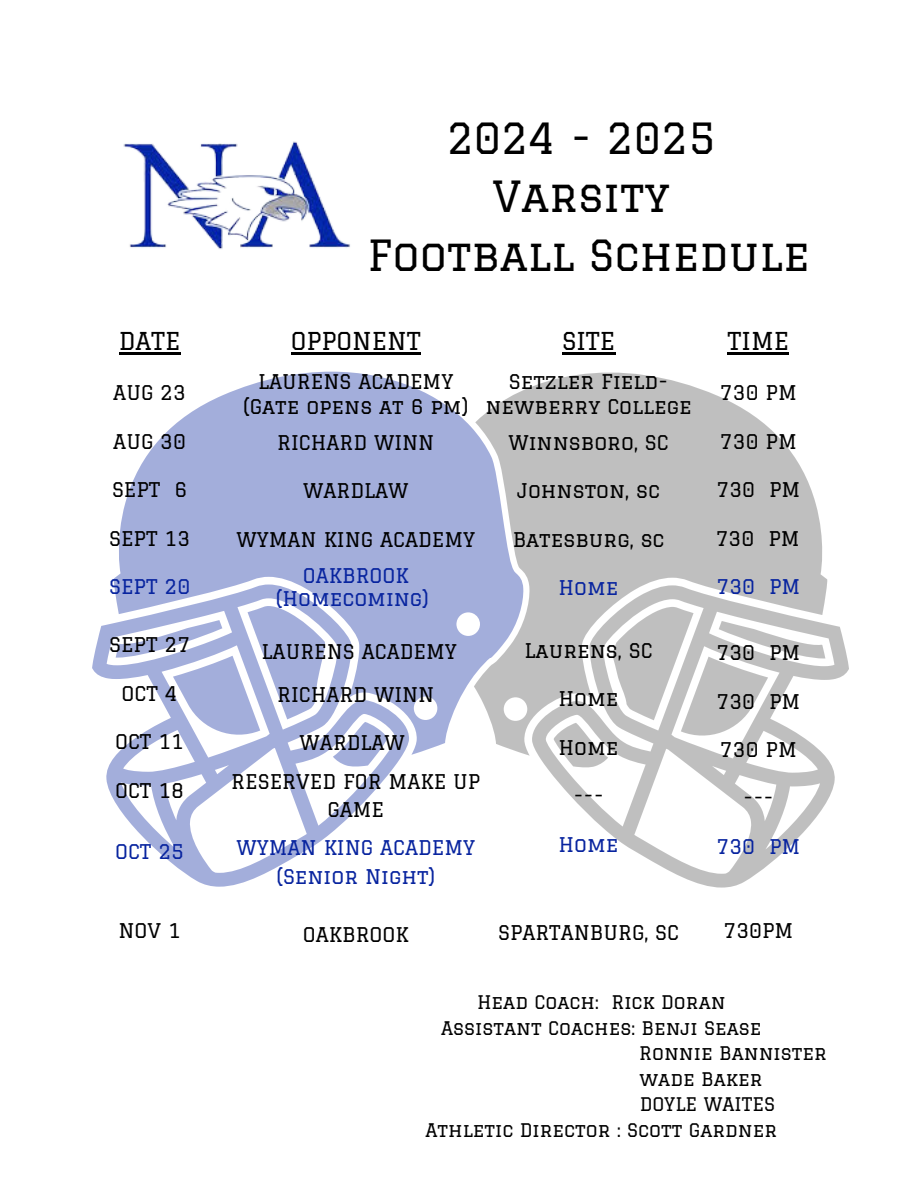
<style>
.page{position:relative;width:918px;height:1188px;background:#fff}
.page>*{position:absolute;margin:0;border:0;box-sizing:border-box;transform-origin:0 0}
.t1{font:42px/58.5px "Graduate";color:#000;text-align:center}
.t2{font:24.15px "Graduate";color:#000}
.t3{font:19.8px/28.2px "Graduate";color:#000;text-align:center}
.t4{font:19.8px/23.7px "Graduate";color:#08249f;text-align:center}
.t5{font:18.3px "Graduate";color:#000}
</style>
<div class="page">
<img style="left:123px;top:141px;width:227px;height:108px">
<svg style="left:524px;top:372px;width:304px;height:384px;background:#c7c7c7"></svg>
<svg style="left:531px;top:585px;width:318px;height:303px"></svg>
<svg style="left:114px;top:372px;width:410px;height:383px;fill:#a3aedb"></svg>
<svg style="left:92px;top:585px;width:318px;height:302px"></svg>
<hr style="left:119px;top:352px;width:62px;height:2px;background:#000">
<hr style="left:291px;top:352px;width:130px;height:2px;background:#000">
<hr style="left:728px;top:352px;width:61px;height:2px;background:#000">
<hr style="left:562px;top:352px;width:53px;height:2px;background:#000">
<p class="t2" style="left:119px;top:327px;width:63px">DATE</p>
<p class="t3" style="left:113px;top:379px;width:74px">AUG 23</p>
<p class="t3" style="left:113px;top:427px;width:74px">AUG 30</p>
<p class="t3" style="left:112px;top:475px;width:77px">SEPT 6</p>
<p class="t3" style="left:109px;top:524px;width:83px">SEPT 13</p>
<p class="t4" style="left:109px;top:574px;width:83px">SEPT 20</p>
<p class="t3" style="left:109px;top:631px;width:83px">SEPT 27</p>
<p class="t3" style="left:122px;top:679px;width:58px">OCT 4</p>
<p class="t3" style="left:115px;top:727px;width:71px">OCT 11</p>
<p class="t3" style="left:115px;top:776px;width:71px">OCT 18</p>
<p class="t4" style="left:115px;top:840px;width:71px">OCT 25</p>
<p class="t3" style="left:118px;top:916px;width:64px">NOV 1</p>
<h1 class="t1" style="left:368px;top:108px;width:444px">2024 - 2025<br>Varsity<br>Football Schedule</h1>
<p class="t2" style="left:291px;top:327px;width:131px">OPPONENT</p>
<p class="t3" style="left:258px;top:367px;width:197px">LAURENS ACADEMY</p>
<p class="t3" style="left:243px;top:392px;width:227px">(Gate opens at 6 pm)</p>
<p class="t3" style="left:277px;top:428px;width:159px">RICHARD WINN</p>
<p class="t3" style="left:303px;top:477px;width:107px">WARDLAW</p>
<p class="t3" style="left:236px;top:525px;width:240px">WYMAN KING ACADEMY</p>
<p class="t4" style="left:275px;top:563px;width:155px">OAKBROOK (Homecoming)</p>
<h2 class="t3" style="left:262px;top:637px;width:197px">LAURENS ACADEMY</h2>
<p class="t3" style="left:277px;top:680px;width:159px">RICHARD WINN</p>
<p class="t3" style="left:300px;top:729px;width:107px">WARDLAW</p>
<p class="t3" style="left:231px;top:767px;width:251px">RESERVED FOR MAKE UP<br>GAME</p>
<p class="t4" style="left:236px;top:835px;width:240px">WYMAN KING ACADEMY</p>
<p class="t4" style="left:276px;top:865px;width:161px">(Senior Night)</p>
<p class="t2" style="left:562px;top:327px;width:55px">SITE</p>
<p class="t3" style="left:485px;top:369px;width:208px;line-height:24.8px">Setzler Field&shy;newberry College</p>
<h2 class="t3" style="left:508px;top:428px;width:162px">Winnsboro, SC</h2>
<h2 class="t3" style="left:517px;top:477px;width:144px">Johnston, sc</h2>
<h2 class="t3" style="left:513px;top:525px;width:153px">Batesburg, sc</h2>
<h2 class="t4" style="left:559px;top:576px;width:62px">Home</h2>
<p class="t3" style="left:525px;top:636px;width:130px">Laurens, SC</p>
<p class="t3" style="left:559px;top:685px;width:62px">Home</p>
<p class="t3" style="left:559px;top:733px;width:62px">Home</p>
<p class="t3" style="left:573px;top:781px;width:32px">---</p>
<p class="t4" style="left:559px;top:832px;width:62px">Home</p>
<p class="t3" style="left:303px;top:920px;width:107px">OAKBROOK</p>
<p class="t3" style="left:498px;top:919px;width:183px">SPARTANBURG, SC</p>
<p class="t2" style="left:728px;top:327px;width:63px">TIME</p>
<p class="t3" style="left:720px;top:379px;width:78px">730 PM</p>
<p class="t3" style="left:720px;top:427px;width:78px">730 PM</p>
<p class="t3" style="left:717px;top:475px;width:85px">730 PM</p>
<p class="t3" style="left:716px;top:524px;width:85px">730 PM</p>
<p class="t4" style="left:717px;top:574px;width:85px">730 PM</p>
<p class="t3" style="left:717px;top:639px;width:85px">730 PM</p>
<p class="t3" style="left:717px;top:687px;width:85px">730 PM</p>
<p class="t3" style="left:720px;top:735px;width:78px">730 PM</p>
<p class="t3" style="left:743px;top:784px;width:32px">---</p>
<p class="t4" style="left:717px;top:834px;width:85px">730 PM</p>
<p class="t3" style="left:723px;top:916px;width:71px">730PM</p>
<h2 class="t5" style="left:477px;top:992px;width:250px">Head Coach: Rick Doran</h2>
<h2 class="t5" style="left:441px;top:1017px;width:322px">Assistant Coaches: Benji Sease</h2>
<h2 class="t5" style="left:639px;top:1043px;width:189px">Ronnie Bannister</h2>
<h2 class="t5" style="left:639px;top:1068px;width:125px">wade Baker</h2>
<p class="t5" style="left:640px;top:1094px;width:137px">DOYLE WAITES</p>
<p class="t5" style="left:426px;top:1119px;width:353px">Athletic Director : Scott Gardner</p>
</div>
